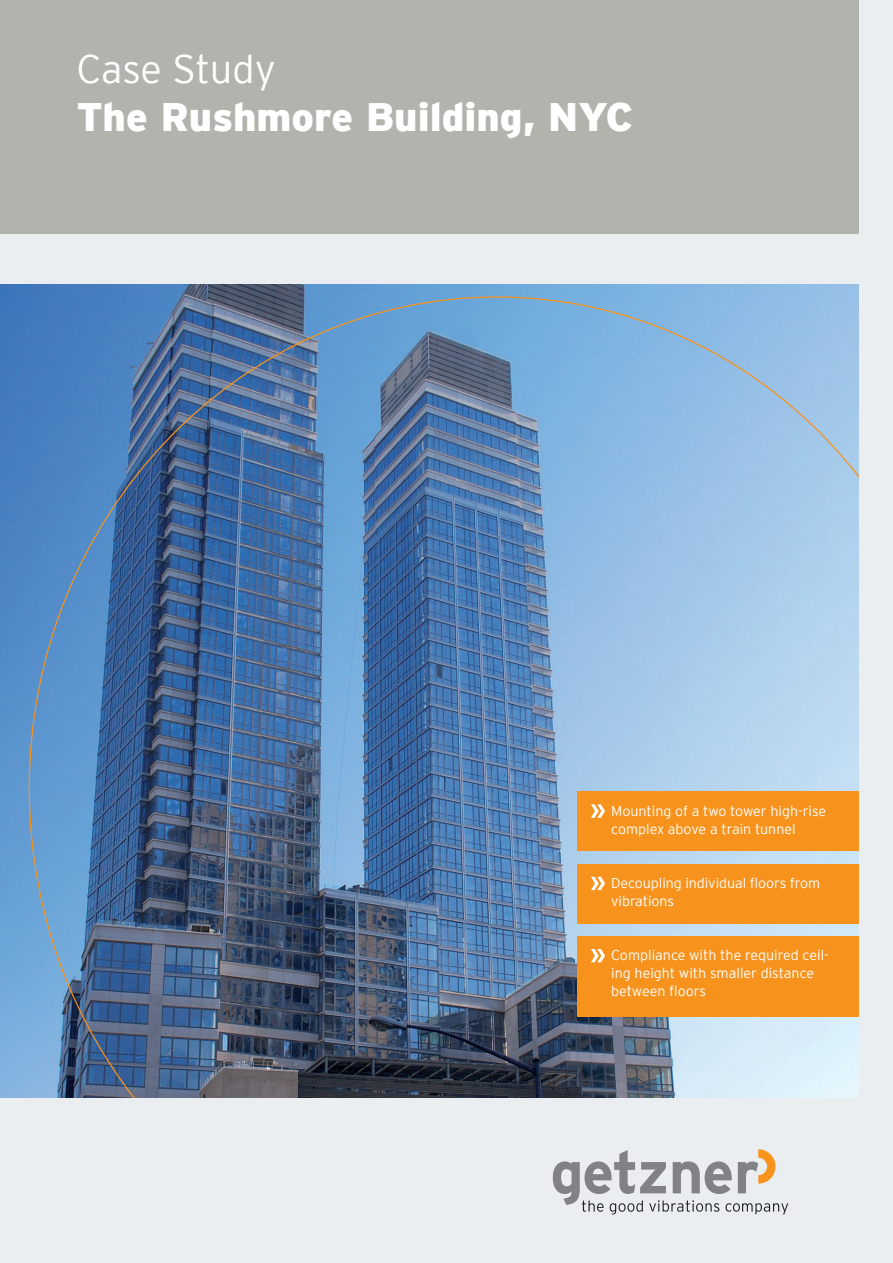
<style>
.page{position:relative;width:893px;height:1263px;background:#ebeef0}
.page>*{position:absolute;margin:0;border:0;box-sizing:border-box;transform-origin:0 0}
.t1{font:900 39.75px "Interstate";color:#fff}
.t2{font:300 39.75px "Interstate";letter-spacing:-.01em;color:#fff}
.t3{font:300 14.25px/18px "Interstate";color:#fff}
</style>
<div class="page">
<img style="left:0;top:285px;width:859px;height:813px">
<div style="left:0;top:0;width:859px;height:234px;background:#b2b3ac"></div>
<img style="left:29px;top:296px;width:830px;height:802px">
<svg style="left:553px;top:1149px;width:235px;height:65px"></svg>
<div style="left:577px;top:864px;width:282px;height:59px;background:#f7931d"></div>
<div style="left:577px;top:792px;width:282px;height:59px;background:#f7931d"></div>
<div style="left:577px;top:936px;width:282px;height:81px;background:#f7931d"></div>
<svg style="left:591px;top:804px;width:14px;height:14px"></svg>
<svg style="left:591px;top:877px;width:14px;height:13px"></svg>
<svg style="left:591px;top:949px;width:14px;height:13px"></svg>
<h1 class="t2" style="left:77px;top:51px;width:201px">Case Study</h1>
<h1 class="t1" style="left:77px;top:101px;width:558px">The Rushmore Building, NYC</h1>
<p class="t3" style="left:611px;top:802px;width:217px">Mounting of a two tower high-rise complex above a train tunnel</p>
<p class="t3" style="left:611px;top:874px;width:211px">Decoupling individual loors from vibrations</p>
<p class="t3" style="left:611px;top:947px;width:219px">Compliance with the required ceil&shy;ing height with smaller distance between loors</p>
</div>
